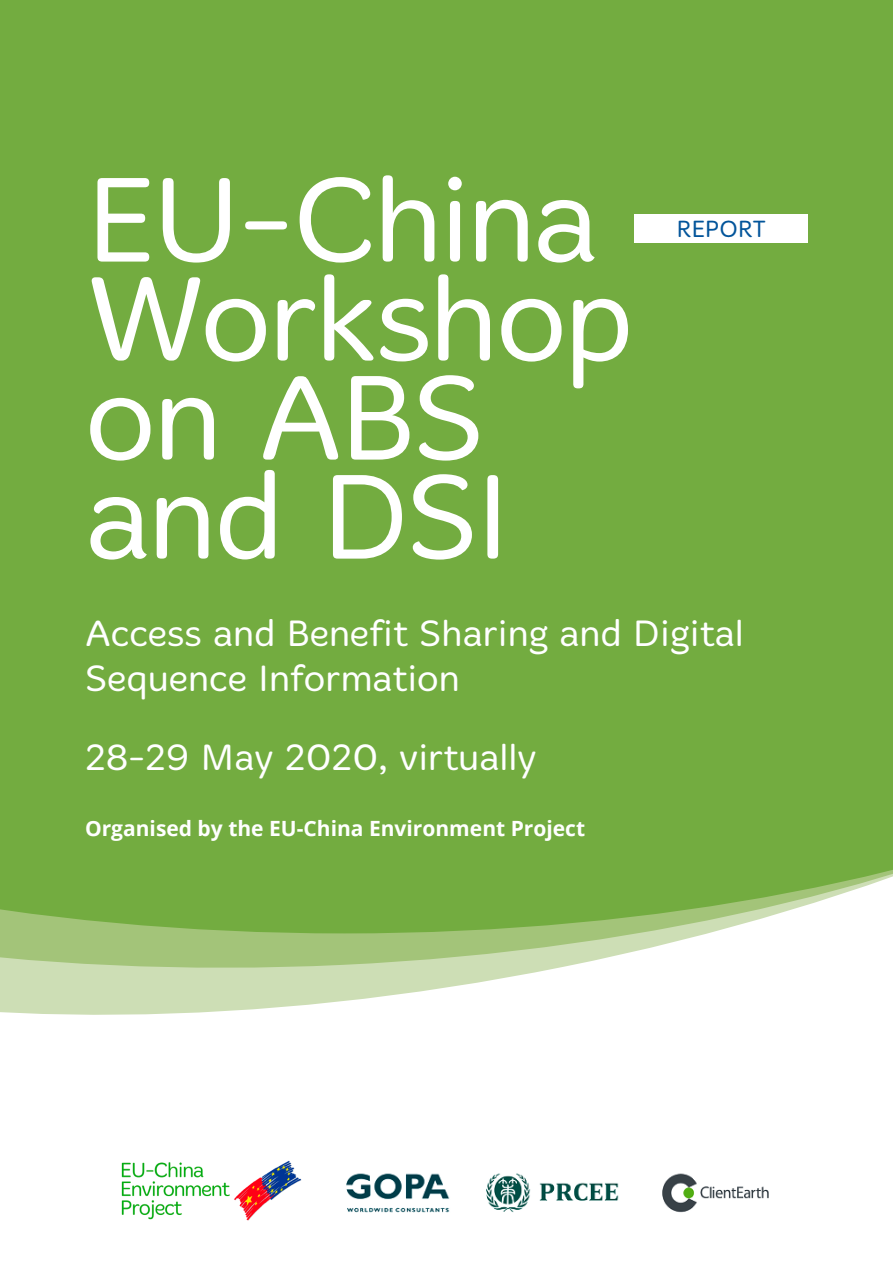
<style>
.page{position:relative;width:893px;height:1263px;background:#fff}
.page>*{position:absolute;margin:0;border:0;box-sizing:border-box;transform-origin:0 0}
.T-Une{font:300 123px/99px "Merge";letter-spacing:-.025em;color:#fff}
.T2-Une{font:300 37.5px/45px "Merge";color:#fff}
.T2-Une-2{font:300 24px "Merge";letter-spacing:-.015em;color:#02549a}
.TEXTE{font:700 21px "Open Sans";color:#fff}
</style>
<div class="page">
<svg style="left:0;top:995px;width:392px;height:20px;fill:#cddeb5"></svg>
<svg style="left:0;top:933px;width:709px;height:62px"></svg>
<div style="left:0;top:0;width:893px;height:933px;background:#73ac40"></div>
<img style="left:346px;top:1173px;width:423px;height:40px">
<img style="left:121px;top:1160px;width:181px;height:61px">
<div style="left:635px;top:214px;width:173px;height:28px;background:#fff"></div>
<p class="T-Une" style="left:85px;top:173px;width:515px">EU-China</p>
<p class="T-Une" style="left:85px;top:272px;width:551px">Workshop on ABS and DSI</p>
<p class="T2-Une-2" style="left:677px;top:215px;width:91px">REPORT</p>
<p class="T2-Une" style="left:85px;top:612px;width:660px">Access and Benefit Sharing and Digital<br>Sequence Information</p>
<p class="T2-Une" style="left:85px;top:736px;width:453px">28-29 May 2020, virtually</p>
<p class="TEXTE" style="left:85px;top:814px;width:502px">Organised by the EU-China Environment Project</p>
</div>
